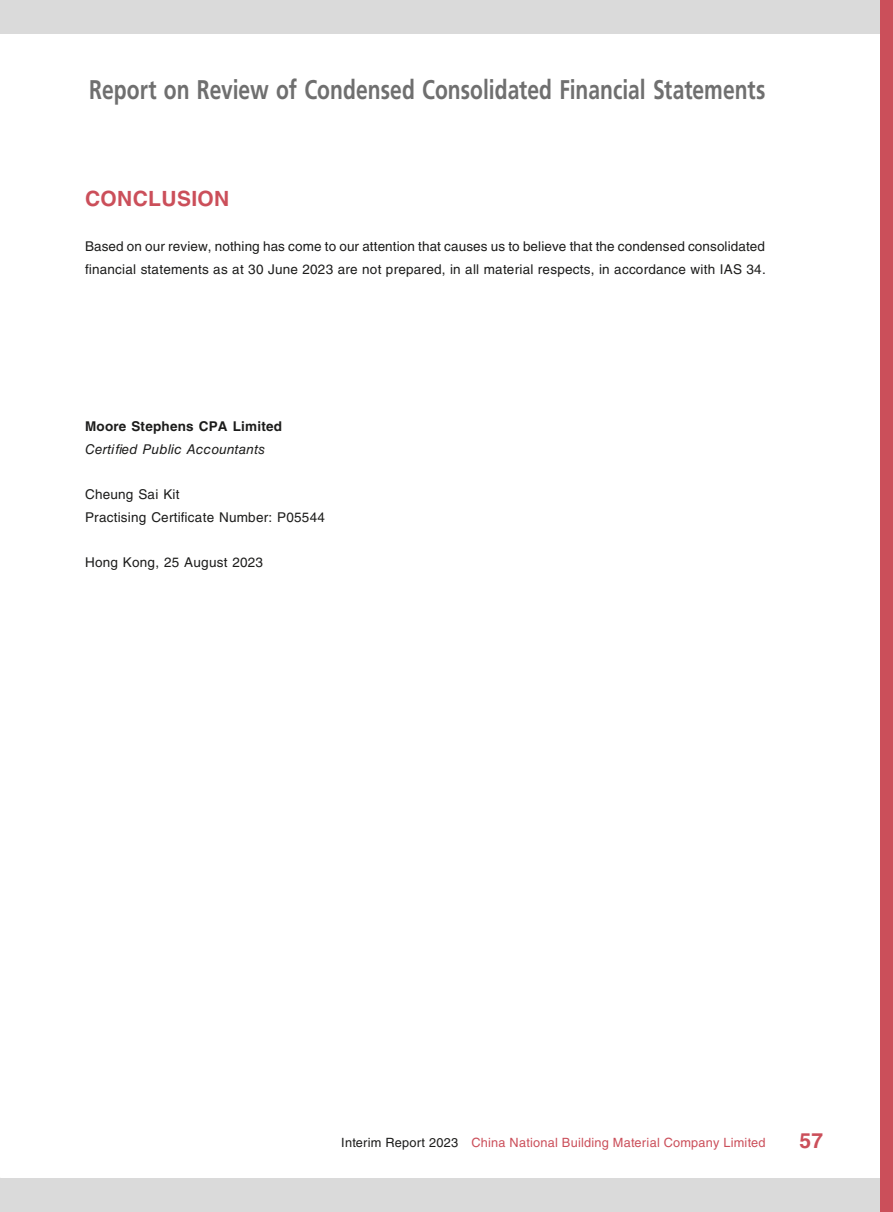
<style>
.page{position:relative;width:893px;height:1212px;background:#fff}
.page>*{position:absolute;margin:0;border:0;box-sizing:border-box;transform-origin:0 0}
.t1{font:700 27px "Frutiger LT Std";color:#6f6f6f;scale:.78 1}
.t2{font:700 21px "Helvetica LT Std";letter-spacing:.015em;color:#cb4f5a}
.t3{font:13.5px/22.5px "Helvetica LT Std";letter-spacing:.015em;color:#1c1c1b}
.t4{font:italic 13.5px "Helvetica LT Std";letter-spacing:.015em;color:#1c1c1b}
.t5{font:700 13.5px "Helvetica LT Std";letter-spacing:.015em;color:#1c1c1b}
.t6{font:12.75px "Helvetica LT Std";letter-spacing:.02em;color:#cb4f5a}
.s1{color:#1c1c1b}
</style>
<div class="page">
<div style="left:0;top:1178px;width:893px;height:34px;background:#dadada"></div>
<div style="left:0;top:0;width:893px;height:34px;background:#dadada"></div>
<div style="left:880px;top:0;width:13px;height:1212px;background:#cb4f5a"></div>
<h1 class="t1" style="left:89px;top:74px;width:868px">Report on Review of Condensed Consolidated Financial Statements</h1>
<h2 class="t2" style="left:85px;top:186px;width:146px">CONCLUSION</h2>
<p class="t3" style="left:85px;top:235px;width:681px">Based on our review, nothing has come to our attention that causes us to believe that the condensed consolidated financial statements as at 30 June 2023 are not prepared, in all material respects, in accordance with IAS 34.</p>
<p class="t5" style="left:85px;top:418px;width:198px">Moore Stephens CPA Limited</p>
<p class="t4" style="left:85px;top:441px;width:182px">Certified Public Accountants</p>
<p class="t3" style="left:85px;top:483px;width:241px">Cheung Sai Kit<br>Practising Certificate Number: P05544</p>
<p class="t3" style="left:85px;top:550px;width:180px">Hong Kong, 25 August 2023</p>
<p class="t6" style="left:341px;top:1135px;width:426px"><span class="s1">Interim Report 2023</span> China National Building Material Company Limited</p>
<h2 class="t2" style="left:799px;top:1127px;width:25px">57</h2>
</div>
